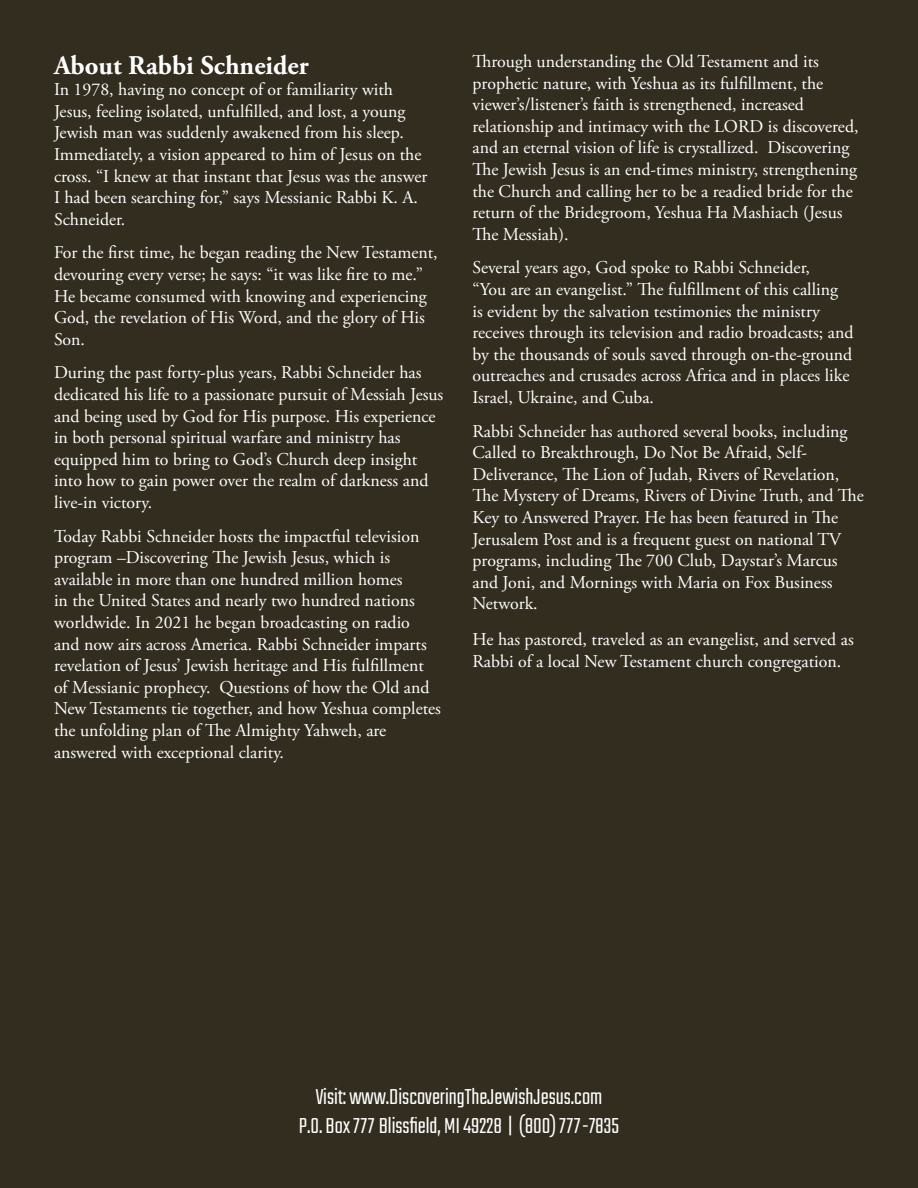
<style>
.page{position:relative;width:918px;height:1188px;background:#322d1f}
.page>*{position:absolute;margin:0;border:0;box-sizing:border-box;transform-origin:0 0}
.Bullets{font:700 27px "Adobe Garamond Pro";color:#fff}
.Footer_Contact_Info{font:300 24px/28.8px "Teko";color:#fff;text-align:center}
.Bullets-2{font:18px/21.6px "Adobe Garamond Pro";color:#fff}
</style>
<div class="page">
<p class="Bullets" style="left:54px;top:49px;width:256px">About Rabbi Schneider</p>
<p class="Bullets-2" style="left:54px;top:79px;width:375px">In 1978, having no concept of or familiarity with Jesus, feeling isolated, unfulfilled, and lost, a young Jewish man was suddenly awakened from his sleep.<br>Immediately, a vision appeared to him of Jesus on the cross. “I knew at that instant that Jesus was the answer I had been searching for,” says Messianic Rabbi K. A.<br>Schneider.</p>
<p class="Bullets-2" style="left:54px;top:243px;width:385px">For the first time, he began reading the New Testament, devouring every verse; he says: “it was like fire to me.” He became consumed with knowing and experiencing God, the revelation of His Word, and the glory of His Son.</p>
<p class="Bullets-2" style="left:54px;top:363px;width:391px">During the past forty-plus years, Rabbi Schneider has dedicated his life to a passionate pursuit of Messiah Jesus and being used by God for His purpose. His experience in both personal spiritual warfare and ministry has equipped him to bring to God’s Church deep insight into how to gain power over the realm of darkness and live-in victory.</p>
<p class="Bullets-2" style="left:54px;top:526px;width:389px">Today Rabbi Schneider hosts the impactful television program –Discovering The Jewish Jesus, which is available in more than one hundred million homes<br>in the United States and nearly two hundred nations worldwide. In 2021 he began broadcasting on radio<br>and now airs across America. Rabbi Schneider imparts revelation of Jesus’ Jewish heritage and His fulfillment of Messianic prophecy. Questions of how the Old and New Testaments tie together, and how Yeshua completes the unfolding plan of The Almighty Yahweh, are answered with exceptional clarity.</p>
<p class="Bullets-2" style="left:472px;top:51px;width:388px">Through understanding the Old Testament and its prophetic nature, with Yeshua as its fulfillment, the viewer’s/listener’s faith is strengthened, increased relationship and intimacy with the LORD is discovered, and an eternal vision of life is crystallized. Discovering The Jewish Jesus is an end-times ministry, strengthening the Church and calling her to be a readied bride for the return of the Bridegroom, Yeshua Ha Mashiach (Jesus The Messiah).</p>
<p class="Bullets-2" style="left:472px;top:258px;width:383px">Several years ago, God spoke to Rabbi Schneider,<br>“You are an evangelist.” The fulfillment of this calling<br>is evident by the salvation testimonies the ministry receives through its television and radio broadcasts; and by the thousands of souls saved through on-the-ground outreaches and crusades across Africa and in places like Israel, Ukraine, and Cuba.</p>
<p class="Bullets-2" style="left:472px;top:421px;width:393px">Rabbi Schneider has authored several books, including Called to Breakthrough, Do Not Be Afraid, Self-Deliverance, The Lion of Judah, Rivers of Revelation, The Mystery of Dreams, Rivers of Divine Truth, and The Key to Answered Prayer. He has been featured in The Jerusalem Post and is a frequent guest on national TV programs, including The 700 Club, Daystar’s Marcus and Joni, and Mornings with Maria on Fox Business Network.</p>
<p class="Bullets-2" style="left:472px;top:630px;width:383px">He has pastored, traveled as an evangelist, and served as<br>Rabbi of a local New Testament church congregation.</p>
<p class="Footer_Contact_Info" style="left:299px;top:1084px;width:322px">Visit: www.DiscoveringTheJewishJesus.com<br>P.O. Box 777 Blissfield, MI 49228 | (800) 777-7835</p>
</div>
